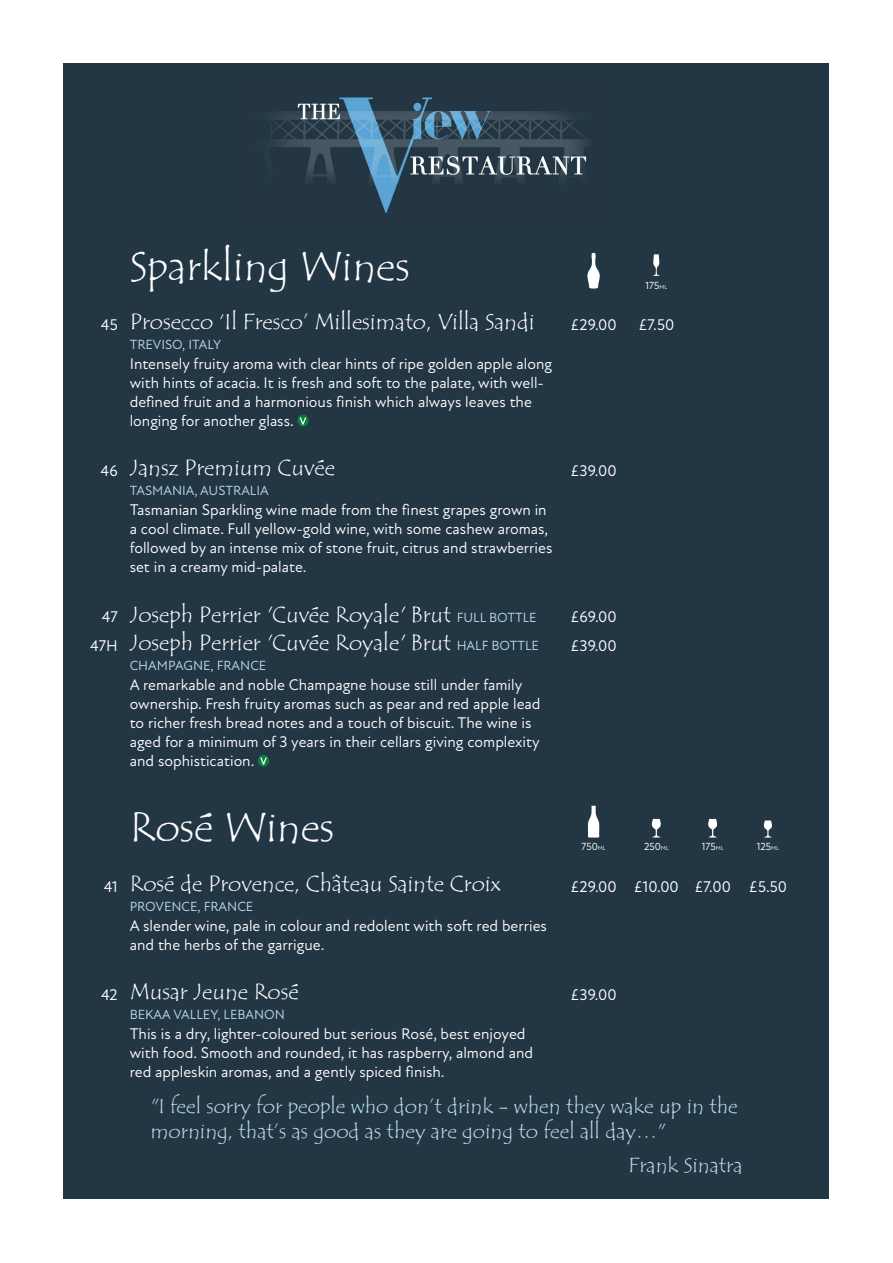
<style>
.page{position:relative;width:893px;height:1263px;background:#fff}
.page>*{position:absolute;margin:0;border:0;box-sizing:border-box;transform-origin:0 0}
.Section_header{font:42px "Tempus Sans ITC";color:#fff}
.Wine_name{font:22.5px "Tempus Sans ITC";color:#fff}
.Default{font:21px/25.2px "Tempus Sans ITC";color:#b6dde8}
.Tasting_note{font:15.75px/18.9px "New Atten";color:#fff}
.Wine_price{font:15.75px "New Atten";letter-spacing:-.015em;color:#fff}
.Wine_origin{font:13.5px "New Atten";color:#b6dde8}
.Wine_price-2{font:10.5px "New Atten";color:#fff}
.s1{font-size:6px}
.s2{font-family:"New Atten";font-size:13.5px;color:#b6dde8}
</style>
<div class="page">
<div style="left:64px;top:64px;width:765px;height:1135px;background:#233644"></div>
<img style="left:271px;top:97px;width:316px;height:116px">
<svg style="left:587px;top:253px;width:13px;height:36px"></svg>
<svg style="left:653px;top:254px;width:7px;height:22px"></svg>
<svg style="left:297px;top:415px;width:12px;height:12px"></svg>
<svg style="left:258px;top:755px;width:11px;height:12px"></svg>
<svg style="left:587px;top:806px;width:13px;height:31px"></svg>
<svg style="left:651px;top:819px;width:10px;height:18px"></svg>
<svg style="left:708px;top:819px;width:10px;height:18px"></svg>
<svg style="left:763px;top:820px;width:9px;height:17px"></svg>
<p class="Section_header" style="left:130px;top:239px;width:282px">Sparkling Wines</p>
<p class="Wine_price" style="left:101px;top:315px;width:18px">45</p>
<p class="Wine_name" style="left:130px;top:308px;width:406px">Prosecco ‘Il Fresco’ Millesimato, Villa Sandi</p>
<p class="Wine_origin" style="left:130px;top:337px;width:93px">TREVISO, ITALY</p>
<p class="Tasting_note" style="left:130px;top:354px;width:424px">Intensely fruity aroma with clear hints of ripe golden apple along with hints of acacia. It is fresh and soft to the palate, with well&shy;defined fruit and a harmonious finish which always leaves the longing for another glass.</p>
<p class="Wine_price" style="left:101px;top:462px;width:19px">46</p>
<p class="Wine_name" style="left:130px;top:454px;width:207px">Jansz Premium Cuvée</p>
<p class="Wine_origin" style="left:130px;top:483px;width:141px">TASMANIA, AUSTRALIA</p>
<p class="Tasting_note" style="left:130px;top:501px;width:424px">Tasmanian Sparkling wine made from the finest grapes grown in a cool climate. Full yellow-gold wine, with some cashew aromas, followed by an intense mix of stone fruit, citrus and strawberries set in a creamy mid-palate.</p>
<p class="Wine_price-2" style="left:645px;top:279px;width:23px">175<span class="s1">ML</span></p>
<p class="Wine_price" style="left:570px;top:315px;width:48px">£29.00</p>
<p class="Wine_price" style="left:638px;top:315px;width:37px">£7.50</p>
<p class="Wine_price" style="left:570px;top:462px;width:48px">£39.00</p>
<p class="Wine_price" style="left:102px;top:608px;width:17px">47</p>
<p class="Wine_name" style="left:130px;top:600px;width:408px">Joseph Perrier 'Cuvée Royale' Brut <span class="s2">FULL BOTTLE</span></p>
<p class="Wine_price" style="left:570px;top:608px;width:48px">£69.00</p>
<p class="Wine_price" style="left:90px;top:637px;width:29px">47H</p>
<p class="Wine_name" style="left:130px;top:629px;width:411px">Joseph Perrier 'Cuvée Royale' Brut <span class="s2">HALF BOTTLE</span></p>
<p class="Wine_origin" style="left:130px;top:658px;width:138px">CHAMPAGNE, FRANCE</p>
<p class="Tasting_note" style="left:130px;top:675px;width:412px">A remarkable and noble Champagne house still under family ownership. Fresh fruity aromas such as pear and red apple lead to richer fresh bread notes and a touch of biscuit. The wine is aged for a minimum of 3 years in their cellars giving complexity and sophistication.</p>
<p class="Wine_price" style="left:570px;top:637px;width:48px">£39.00</p>
<p class="Section_header" style="left:130px;top:801px;width:206px">Rosé Wines</p>
<p class="Wine_price" style="left:104px;top:877px;width:16px">41</p>
<p class="Wine_name" style="left:130px;top:869px;width:373px">Rosé de Provence, Château Sainte Croix</p>
<p class="Wine_origin" style="left:130px;top:898px;width:125px">PROVENCE, FRANCE</p>
<p class="Tasting_note" style="left:130px;top:916px;width:419px">A slender wine, pale in colour and redolent with soft red berries and the herbs of the garrigue.</p>
<p class="Wine_price" style="left:101px;top:985px;width:18px">42</p>
<p class="Wine_name" style="left:130px;top:977px;width:171px">Musar Jeune Rosé</p>
<p class="Wine_origin" style="left:130px;top:1007px;width:157px">BEKAA VALLEY, LEBANON</p>
<p class="Tasting_note" style="left:130px;top:1024px;width:405px">This is a dry, lighter-coloured but serious Rosé, best enjoyed with food. Smooth and rounded, it has raspberry, almond and red appleskin aromas, and a gently spiced finish.</p>
<p class="Wine_price-2" style="left:582px;top:840px;width:26px">750<span class="s1">ML</span></p>
<p class="Wine_price-2" style="left:644px;top:840px;width:26px">250<span class="s1">ML</span></p>
<p class="Wine_price-2" style="left:702px;top:840px;width:23px">175<span class="s1">ML</span></p>
<p class="Wine_price-2" style="left:757px;top:840px;width:24px">125<span class="s1">ML</span></p>
<p class="Wine_price" style="left:570px;top:877px;width:48px">£29.00</p>
<p class="Wine_price" style="left:634px;top:877px;width:47px">£10.00</p>
<p class="Wine_price" style="left:694px;top:877px;width:38px">£7.00</p>
<p class="Wine_price" style="left:749px;top:877px;width:40px">£5.50</p>
<p class="Wine_price" style="left:570px;top:985px;width:48px">£39.00</p>
<p class="Default" style="left:150px;top:1094px;width:589px">"I feel sorry for people who don’t drink - when they wake up in the morning, that’s as good as they are going to feel all day…"</p>
<p class="Default" style="left:628px;top:1153px;width:116px">Frank Sinatra</p>
</div>
